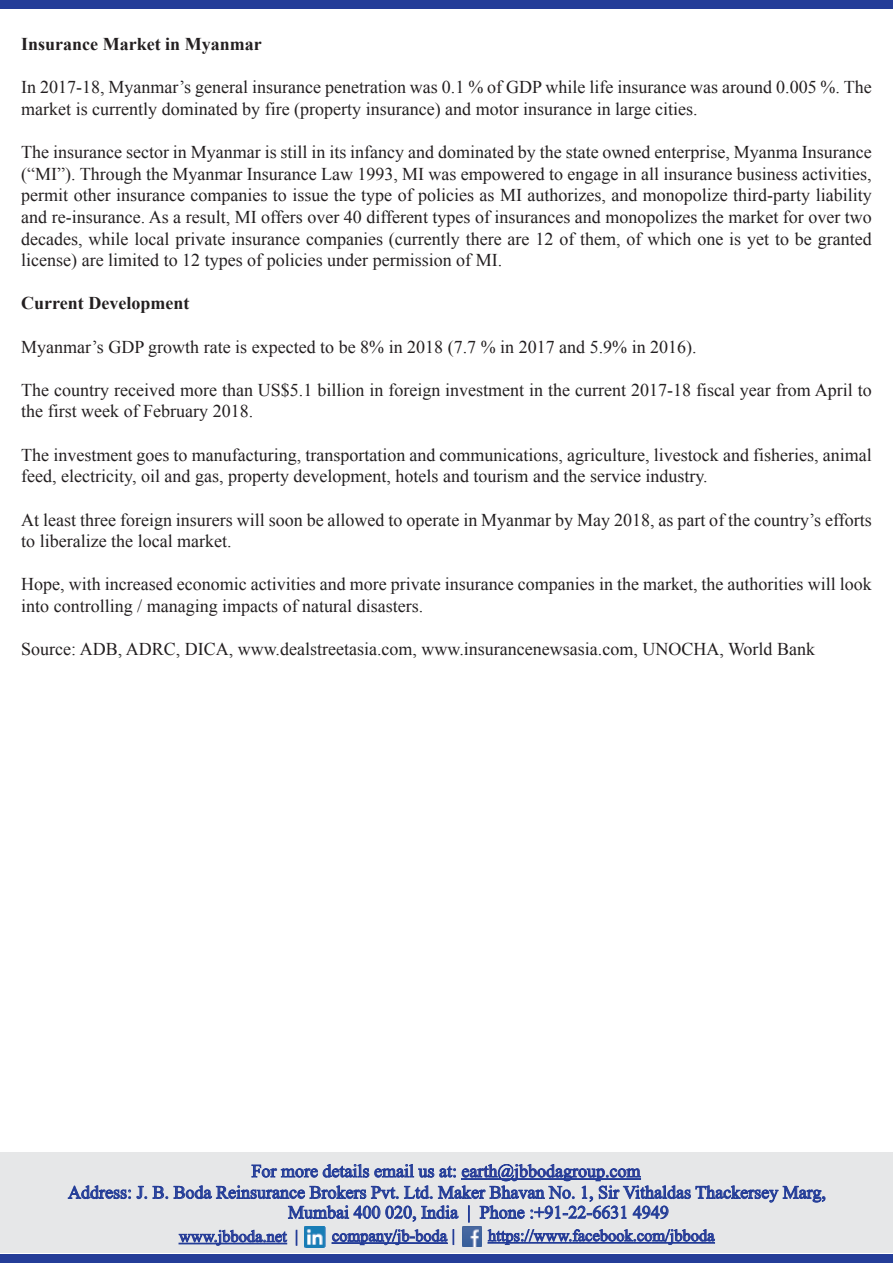
<style>
.page{position:relative;width:893px;height:1263px;background:#fff}
.page>*{position:absolute;margin:0;border:0;box-sizing:border-box;transform-origin:0 0}
.t1{font:18px/21.6px "Times New Roman";color:#231f20}
.t2{font:18px/20px "Times New Roman";color:#243d98}
.t3{font:700 18px "Times New Roman";color:#231f20}
.t4{font:16.5px "Times New Roman";color:#353092}
.s1{color:#353092}
.s2{color:#243d98}
</style>
<div class="page">
<div style="left:0;top:0;width:893px;height:9px;background:#243d98"></div>
<div style="left:0;top:1254px;width:893px;height:8px;background:#243d98"></div>
<div style="left:0;top:1153px;width:893px;height:100px;background:#e6e7e8"></div>
<svg style="left:68px;top:1185px;width:63px;height:14px"></svg>
<svg style="left:137px;top:1186px;width:10px;height:13px"></svg>
<svg style="left:153px;top:1186px;width:15px;height:13px"></svg>
<svg style="left:174px;top:1164px;width:651px;height:58px"></svg>
<div style="left:461px;top:1178px;width:180px;height:1px;border:1px solid #243d98"></div>
<img style="left:304px;top:1227px;width:22px;height:21px">
<svg style="left:332px;top:1229px;width:115px;height:16px"></svg>
<hr style="left:332px;top:1243px;width:115px;height:1px;background:#353092">
<div style="left:332px;top:1242px;width:115px;height:1px;border:1px solid #243d98"></div>
<svg style="left:179px;top:1230px;width:108px;height:15px"></svg>
<svg style="left:296px;top:1230px;width:1px;height:15px"></svg>
<div style="left:179px;top:1243px;width:108px;height:1px;border:1px solid #243d98"></div>
<svg style="left:453px;top:1229px;width:1px;height:16px"></svg>
<svg style="left:488px;top:1229px;width:227px;height:16px"></svg>
<div style="left:488px;top:1242px;width:227px;height:1px;border:1px solid #243d98"></div>
<img style="left:462px;top:1227px;width:20px;height:19px">
<p class="t3" style="left:21px;top:32px;width:242px">Insurance Market in Myanmar</p>
<p class="t1" style="left:21px;top:76px;width:852px">In 2017-18, Myanmar’s general insurance penetration was 0.1 % of GDP while life insurance was around 0.005 %. The market is currently dominated by fire (property insurance) and motor insurance in large cities.</p>
<p class="t1" style="left:21px;top:141px;width:852px;text-align:justify">The insurance sector in Myanmar is still in its infancy and dominated by the state owned enterprise, Myanma Insurance (“MI”). Through the Myanmar Insurance Law 1993, MI was empowered to engage in all insurance business activities, permit other insurance companies to issue the type of policies as MI authorizes, and monopolize third-party liability and re-insurance. As a result, MI offers over 40 different types of insurances and monopolizes the market for over two decades, while local private insurance companies (currently there are 12 of them, of which one is yet to be granted license) are limited to 12 types of policies under permission of MI.</p>
<p class="t3" style="left:21px;top:291px;width:170px">Current Development</p>
<p class="t1" style="left:21px;top:336px;width:677px">Myanmar’s GDP growth rate is expected to be 8% in 2018 (7.7 % in 2017 and 5.9% in 2016).</p>
<p class="t1" style="left:21px;top:379px;width:852px">The country received more than US$5.1 billion in foreign investment in the current 2017-18 fiscal year from April to the first week of February 2018.</p>
<p class="t1" style="left:21px;top:444px;width:852px">The investment goes to manufacturing, transportation and communications, agriculture, livestock and fisheries, animal feed, electricity, oil and gas, property development, hotels and tourism and the service industry.</p>
<p class="t1" style="left:21px;top:508px;width:852px">At least three foreign insurers will soon be allowed to operate in Myanmar by May 2018, as part of the country’s efforts to liberalize the local market.</p>
<p class="t1" style="left:21px;top:573px;width:852px">Hope, with increased economic activities and more private insurance companies in the market, the authorities will look into controlling / managing impacts of natural disasters.</p>
<p class="t1" style="left:21px;top:638px;width:795px">Source: ADB, ADRC, DICA, www.dealstreetasia.com, www.insurancenewsasia.com, UNOCHA, World Bank</p>
<p class="t2" style="left:252px;top:1161px;width:390px">For more details email us at: <span class="s1">earth@jbbodagroup.com</span></p>
<p class="t2" style="left:288px;top:1182px;width:539px;text-indent:-220px">Address: J. B. Boda Reinsurance Brokers Pvt. Ltd. Maker Bhavan No. 1, Sir Vithaldas Thackersey Marg,<br>Mumbai 400 020, India | Phone :+91-22-6631 4949</p>
<p class="t4" style="left:179px;top:1225px;width:121px">www.jbboda.net <span class="s2">|</span></p>
<p class="t4" style="left:332px;top:1224px;width:125px">company/jb-boda <span class="s2">|</span></p>
<p class="t4" style="left:488px;top:1224px;width:228px">https://www.facebook.com/jbboda</p>
</div>
